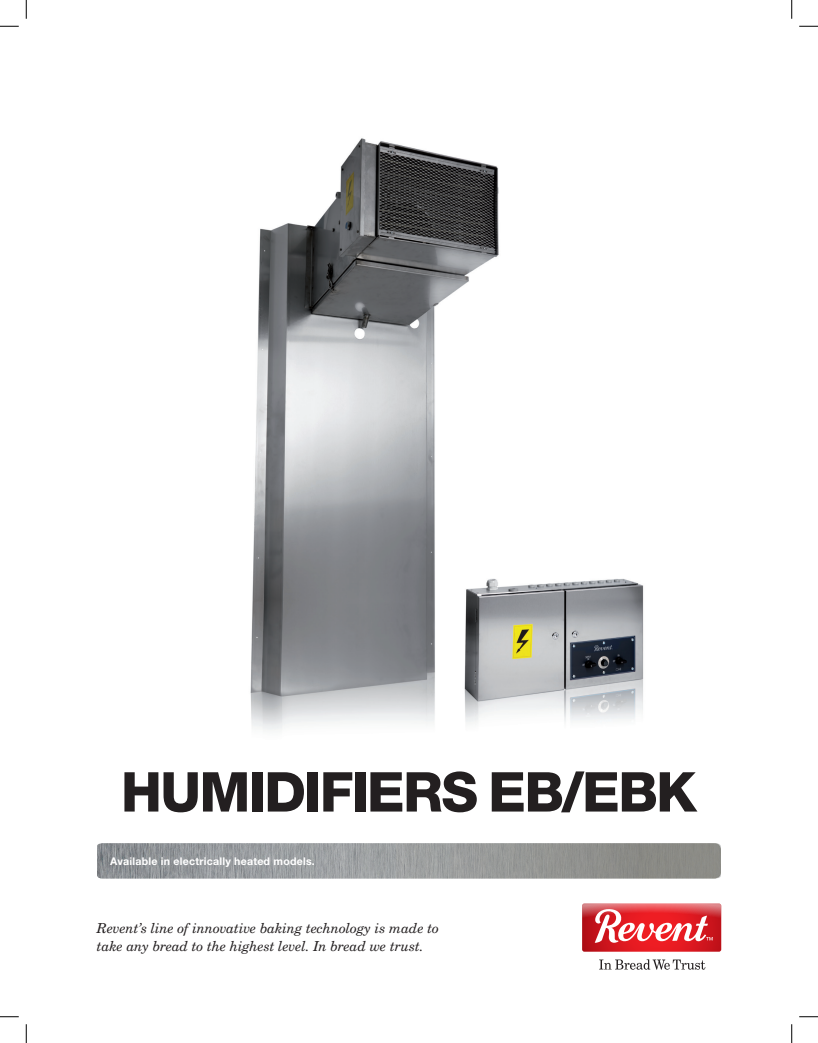
<style>
.page{position:relative;width:818px;height:1043px;background:#fff}
.page>*{position:absolute;margin:0;border:0;box-sizing:border-box;transform-origin:0 0}
.t1{font:800 55px "Helvetica Neue LT Std";letter-spacing:-.03em;color:#231f20}
.t2{font:italic 13.75px/18.2px "New Century Schlbk";letter-spacing:-.01em;color:#231f20}
.t3{font:700 10.62px "Helvetica Neue LT Std";letter-spacing:.02em;color:#fff}
</style>
<div class="page">
<img style="left:250px;top:138px;width:394px;height:592px">
<svg style="left:582px;top:903px;width:139px;height:48px;background:#e25157"></svg>
<svg style="left:599px;top:959px;width:106px;height:10px"></svg>
<svg style="left:97px;top:843px;width:624px;height:35px;background:#959797"></svg>
<svg style="left:0;top:25px;width:19px;height:2px"></svg>
<svg style="left:799px;top:25px;width:19px;height:2px"></svg>
<svg style="left:0;top:1016px;width:19px;height:1px"></svg>
<svg style="left:799px;top:1016px;width:19px;height:1px"></svg>
<svg style="left:25px;top:0;width:2px;height:19px"></svg>
<svg style="left:25px;top:1024px;width:2px;height:18px"></svg>
<svg style="left:791px;top:0;width:1px;height:19px"></svg>
<svg style="left:791px;top:1024px;width:1px;height:18px"></svg>
<h1 class="t1" style="left:121px;top:759px;width:577px">HUMIDIFIERS EB/EBK</h1>
<p class="t3" style="left:110px;top:854px;width:206px">Available in electrically heated models.</p>
<p class="t2" style="left:97px;top:918px;width:343px">Revent’s line of innovative baking technology is made to take any bread to the highest level. In bread we trust.</p>
</div>
